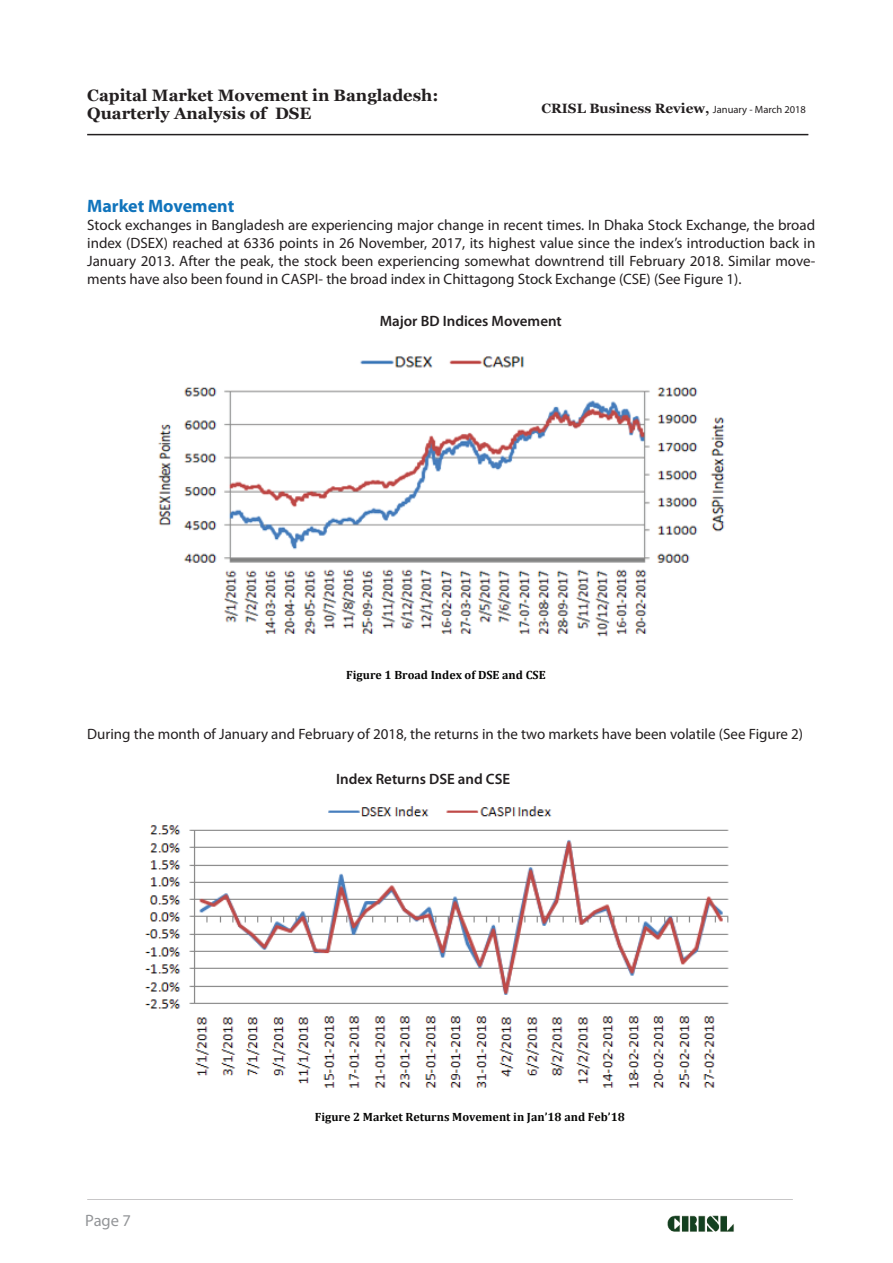
<style>
.page{position:relative;width:893px;height:1263px;background:#fff}
.page>*{position:absolute;margin:0;border:0;box-sizing:border-box;transform-origin:0 0}
.t1{font:700 18px "Myriad Pro";color:#1074bc}
.t2{font:700 16.5px/18px "Georgia";color:#231f20}
.t3{font:16.5px "Myriad Pro";color:#939598}
.t4{font:15px/18px "Myriad Pro";color:#231f20;text-align:justify}
.t5{font:600 15px "Myriad Pro";color:#231f20}
.t6{font:700 13.5px "Georgia";color:#231f20}
.t7{font:700 12px "Cambria";color:#050504}
.s1{font-family:"Myriad Pro";font-weight:400;font-size:10.5px}
</style>
<div class="page">
<img style="left:667px;top:1215px;width:67px;height:17px">
<hr style="left:87px;top:134px;width:721px;height:1px;background:#231f20">
<img style="left:158px;top:356px;width:567px;height:281px">
<img style="left:145px;top:806px;width:584px;height:282px">
<p class="t2" style="left:87px;top:87px;width:353px">Capital Market Movement in Bangladesh:<br>Quarterly Analysis of DSE</p>
<p class="t6" style="left:541px;top:100px;width:266px">CRISL Business Review, <span class="s1">January - March 2018</span></p>
<p class="t1" style="left:87px;top:194px;width:149px">Market Movement</p>
<p class="t4" style="left:87px;top:216px;width:730px">Stock exchanges in Bangladesh are experiencing major change in recent times. In Dhaka Stock Exchange, the broad index (DSEX) reached at 6336 points in 26 November, 2017, its highest value since the index’s introduction back in January 2013. After the peak, the stock been experiencing somewhat downtrend till February 2018. Similar move&shy;ments have also been found in CASPI- the broad index in Chittagong Stock Exchange (CSE) (See Figure 1).</p>
<p class="t5" style="left:380px;top:311px;width:184px">Major BD Indices Movement</p>
<p class="t7" style="left:346px;top:667px;width:201px">Figure 1 Broad Index of DSE and CSE</p>
<p class="t4" style="left:87px;top:725px;width:717px">During the month of January and February of 2018, the returns in the two markets have been volatile (See Figure 2)</p>
<p class="t5" style="left:336px;top:769px;width:176px">Index Returns DSE and CSE</p>
<p class="t3" style="left:85px;top:1210px;width:47px">Page 7</p>
<p class="t7" style="left:315px;top:1108px;width:312px">Figure 2 Market Returns Movement in Jan’18 and Feb’18</p>
</div>
